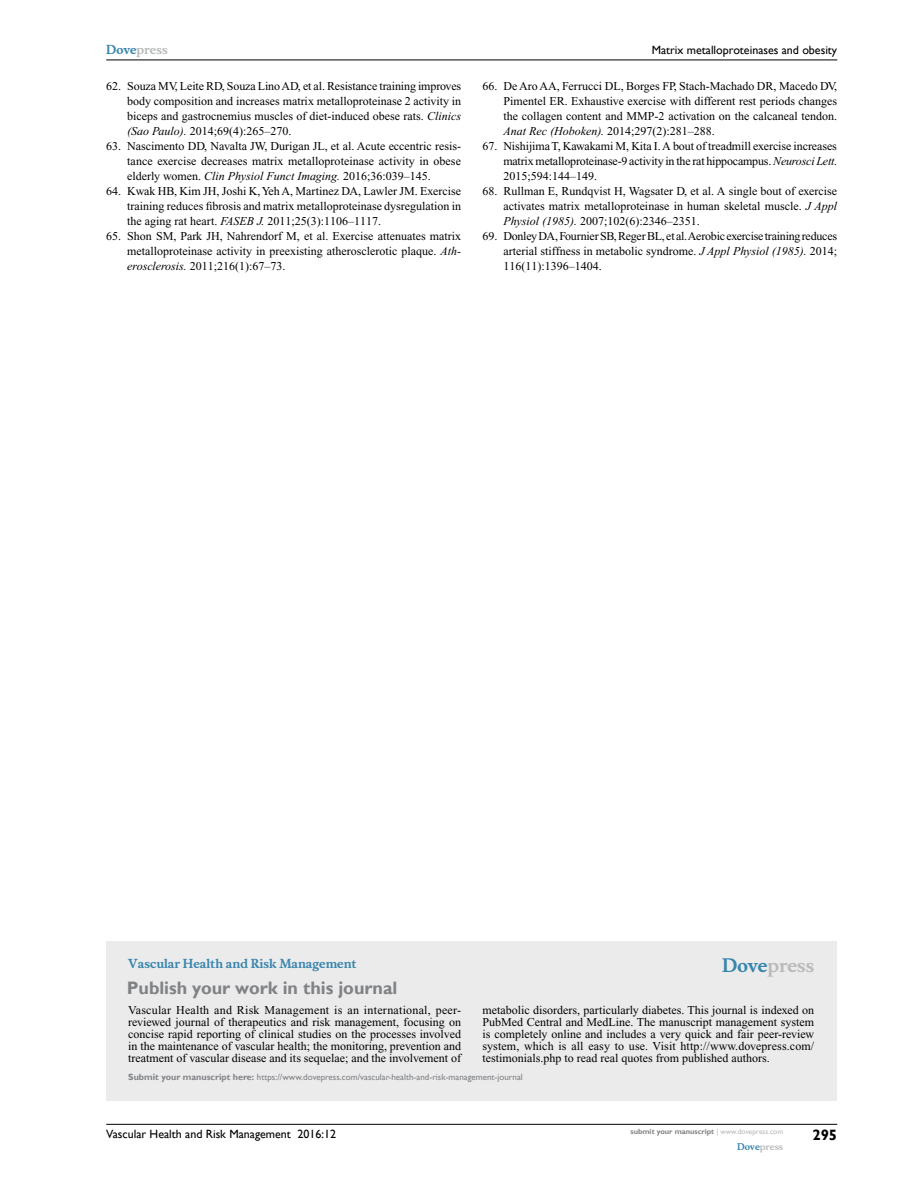
<style>
.page{position:relative;width:918px;height:1188px;background:#fff}
.page>*{position:absolute;margin:0;border:0;box-sizing:border-box;transform-origin:0 0}
.t1{font:700 18px "Gill Sans";color:#808285}
.t2{font:700 18px "Musee";color:#b8babc}
.t3{font:700 15px "Gill Sans";color:#000}
.t4{font:12px/15px "Times New Roman";color:#000;text-align:justify}
.t5{font:12px "Gill Sans";color:#000}
.t6{font:700 12px "Musee";color:#3785ad}
.t7{font:700 12px "Musee";color:#b8babc}
.t8{font:9px "Gill Sans";color:#808285}
.t9{font:700 9px "Musee";color:#b8babc}
.t10{font:700 7.5px "Gill Sans";color:#808285}
.s1{color:#3785ad}
.s2{font-style:italic}
.s3{font-weight:700}
.s4{font-weight:400;color:#b8babc}
</style>
<div class="page">
<div style="left:106px;top:941px;width:731px;height:159px;background:#ebebec"></div>
<hr style="left:106px;top:1124px;width:731px;height:1px;background:#000">
<hr style="left:106px;top:60px;width:731px;height:1px;background:#000">
<p class="t7" style="left:106px;top:43px;width:63px"><span class="s1">Dove</span>press</p>
<p class="t4" style="left:127px;top:79px;width:335px;text-indent:-21px">62. Souza MV, Leite RD, Souza Lino AD, et al. Resistance training improves body composition and increases matrix metalloproteinase 2 activity in biceps and gastrocnemius muscles of diet-induced obese rats. <span class="s2">Clinics (Sao Paulo).</span> 2014;69(4):265–270.</p>
<p class="t4" style="left:127px;top:139px;width:335px;text-indent:-21px">63. Nascimento DD, Navalta JW, Durigan JL, et al. Acute eccentric resis&shy;tance exercise decreases matrix metalloproteinase activity in obese elderly women. <span class="s2">Clin Physiol Funct Imaging.</span> 2016;36:039–145.</p>
<p class="t4" style="left:127px;top:184px;width:335px;text-indent:-21px">64. Kwak HB, Kim JH, Joshi K, Yeh A, Martinez DA, Lawler JM. Exercise training reduces fibrosis and matrix metalloproteinase dysregulation in the aging rat heart. <span class="s2">FASEB J.</span> 2011;25(3):1106–1117.</p>
<p class="t4" style="left:127px;top:229px;width:335px;text-indent:-21px">65. Shon SM, Park JH, Nahrendorf M, et al. Exercise attenuates matrix metalloproteinase activity in preexisting atherosclerotic plaque. <span class="s2">Ath&shy;erosclerosis.</span> 2011;216(1):67–73.</p>
<p class="t5" style="left:652px;top:43px;width:187px">Matrix metalloproteinases and obesity</p>
<p class="t4" style="left:503px;top:79px;width:335px;text-indent:-21px">66. De Aro AA, Ferrucci DL, Borges FP, Stach-Machado DR, Macedo DV, Pimentel ER. Exhaustive exercise with different rest periods changes the collagen content and MMP-2 activation on the calcaneal tendon.<br><span class="s2">Anat Rec (Hoboken).</span> 2014;297(2):281–288.</p>
<p class="t4" style="left:503px;top:139px;width:336px;text-indent:-21px">67. Nishijima T, Kawakami M, Kita I. A bout of treadmill exercise increases matrix metalloproteinase-9 activity in the rat hippocampus. <span class="s2">Neurosci Lett.<br></span>2015;594:144–149.</p>
<p class="t4" style="left:503px;top:184px;width:335px;text-indent:-21px">68. Rullman E, Rundqvist H, Wagsater D, et al. A single bout of exercise activates matrix metalloproteinase in human skeletal muscle. <span class="s2">J Appl Physiol (1985).</span> 2007;102(6):2346–2351.</p>
<p class="t4" style="left:503px;top:229px;width:335px;text-indent:-21px">69. Donley DA, Fournier SB, Reger BL, et al. Aerobic exercise training reduces arterial stiffness in metabolic syndrome. <span class="s2">J Appl Physiol (1985).</span> 2014; 116(11):1396–1404.</p>
<p class="t6" style="left:128px;top:956px;width:230px">Vascular Health and Risk Management</p>
<h1 class="t1" style="left:127px;top:977px;width:272px">Publish your work in this journal</h1>
<h1 class="t2" style="left:722px;top:955px;width:94px"><span class="s1">Dove</span>press</h1>
<p class="t4" style="left:128px;top:1004px;width:334px;line-height:12px">Vascular Health and Risk Management is an international, peer&shy;reviewed journal of therapeutics and risk management, focusing on concise rapid reporting of clinical studies on the processes involved in the maintenance of vascular health; the monitoring, prevention and treatment of vascular disease and its sequelae; and the involvement of</p>
<p class="t4" style="left:482px;top:1004px;width:333px;line-height:12px">metabolic disorders, particularly diabetes. This journal is indexed on PubMed Central and MedLine. The manuscript management system is completely online and includes a very quick and fair peer-review system, which is all easy to use. Visit http://www.dovepress.com/ testimonials.php to read real quotes from published authors.</p>
<p class="t8" style="left:128px;top:1072px;width:396px"><span class="s3">Submit your manuscript here:</span> https://www.dovepress.com/vascular-health-and-risk-management-journal</p>
<p class="t5" style="left:106px;top:1127px;width:231px">Vascular Health and Risk Management 2016:12</p>
<p class="t10" style="left:631px;top:1127px;width:154px">submit your manuscript <span class="s4">| www.dovepress.com</span></p>
<p class="t9" style="left:737px;top:1141px;width:48px"><span class="s1">Dove</span>press</p>
<p class="t3" style="left:812px;top:1126px;width:26px">295</p>
</div>
